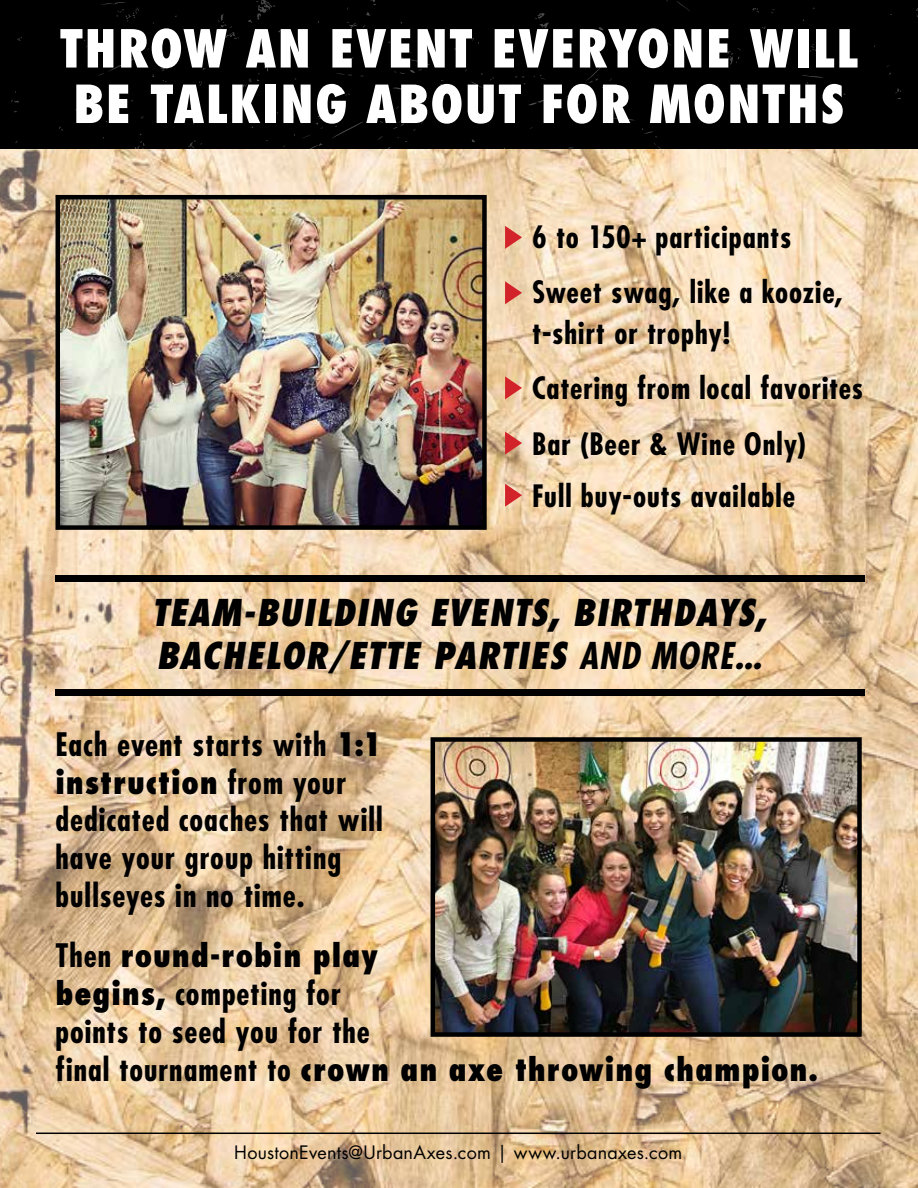
<style>
.page{position:relative;width:918px;height:1188px;background:#fff}
.page>*{position:absolute;margin:0;border:0;box-sizing:border-box;transform-origin:0 0}
.t1{font:800 condensed 51px/55.5px "Futura Std";letter-spacing:.025em;color:#fff}
.t2{font:italic 800 condensed 36px/43.2px "Futura Std";letter-spacing:.02em;color:#000}
.t3{font:700 condensed 31.5px/37.8px "Futura Std";letter-spacing:.03em;color:#000}
.t4{font:700 condensed 30px/55.5px "Futura Std";letter-spacing:.03em;color:#000}
.t5{font:18px "Futura Std";letter-spacing:.015em;color:#000}
.s1{font-weight:700}
.s2{font-weight:800}
</style>
<div class="page">
<img style="left:0;top:148px;width:918px;height:1040px">
<hr style="left:36px;top:1133px;width:845px;height:1px;background:#000">
<div style="left:0;top:0;width:918px;height:148px;background:#000"></div>
<img style="left:61px;top:200px;width:421px;height:325px">
<div style="left:56px;top:195px;width:431px;height:335px;border:4px solid #000"></div>
<div style="left:56px;top:575px;width:809px;height:6px;background:#000"></div>
<div style="left:56px;top:689px;width:809px;height:6px;background:#000"></div>
<svg style="left:336px;top:73px;width:16px;height:3px"></svg>
<svg style="left:535px;top:13px;width:14px;height:15px"></svg>
<svg style="left:181px;top:94px;width:7px;height:7px"></svg>
<svg style="left:11px;top:100px;width:8px;height:3px"></svg>
<svg style="left:248px;top:0;width:27px;height:23px"></svg>
<svg style="left:218px;top:14px;width:21px;height:25px"></svg>
<svg style="left:393px;top:87px;width:9px;height:3px"></svg>
<svg style="left:677px;top:1px;width:13px;height:10px"></svg>
<svg style="left:752px;top:8px;width:7px;height:5px"></svg>
<svg style="left:101px;top:2px;width:38px;height:20px"></svg>
<svg style="left:896px;top:88px;width:5px;height:11px"></svg>
<svg style="left:394px;top:51px;width:36px;height:23px"></svg>
<svg style="left:614px;top:118px;width:21px;height:3px"></svg>
<svg style="left:642px;top:128px;width:15px;height:9px"></svg>
<svg style="left:366px;top:12px;width:5px;height:4px"></svg>
<svg style="left:805px;top:40px;width:11px;height:12px"></svg>
<svg style="left:98px;top:48px;width:70px;height:34px"></svg>
<svg style="left:391px;top:106px;width:33px;height:25px"></svg>
<svg style="left:727px;top:48px;width:14px;height:17px"></svg>
<svg style="left:583px;top:27px;width:21px;height:9px"></svg>
<svg style="left:202px;top:45px;width:16px;height:25px"></svg>
<svg style="left:802px;top:75px;width:21px;height:9px"></svg>
<svg style="left:528px;top:99px;width:17px;height:7px"></svg>
<svg style="left:302px;top:113px;width:61px;height:35px"></svg>
<svg style="left:341px;top:22px;width:16px;height:12px"></svg>
<svg style="left:659px;top:38px;width:22px;height:13px"></svg>
<svg style="left:527px;top:46px;width:14px;height:9px"></svg>
<svg style="left:242px;top:60px;width:26px;height:32px"></svg>
<svg style="left:512px;top:76px;width:14px;height:10px"></svg>
<svg style="left:465px;top:69px;width:29px;height:25px"></svg>
<svg style="left:582px;top:65px;width:30px;height:23px"></svg>
<svg style="left:135px;top:141px;width:10px;height:8px"></svg>
<svg style="left:188px;top:140px;width:14px;height:9px"></svg>
<svg style="left:505px;top:226px;width:17px;height:23px"></svg>
<svg style="left:505px;top:281px;width:17px;height:23px"></svg>
<svg style="left:505px;top:376px;width:17px;height:23px"></svg>
<svg style="left:505px;top:484px;width:17px;height:23px"></svg>
<svg style="left:505px;top:432px;width:17px;height:23px"></svg>
<img style="left:436px;top:742px;width:421px;height:290px">
<div style="left:431px;top:737px;width:431px;height:300px;border:4px solid #000"></div>
<h1 class="t1" style="left:59px;top:21px;width:801px">THROW AN EVENT EVERYONE WILL<br>BE TALKING ABOUT FOR MONTHS</h1>
<p class="t4" style="left:532px;top:209px;width:312px">6 to 150+ participants<br>Sweet swag, like a koozie,</p>
<p class="t4" style="left:532px;top:305px;width:332px">t-shirt or trophy!<br>Catering from local favorites<br>Bar (Beer &amp; Wine Only)</p>
<p class="t4" style="left:532px;top:469px;width:265px">Full buy-outs available</p>
<p class="t2" style="left:151px;top:591px;width:617px">TEAM-BUILDING EVENTS, BIRTHDAYS,<br>BACHELOR/ETTE PARTIES <span class="s1">AND MORE...</span></p>
<p class="t3" style="left:56px;top:725px;width:329px">Each event starts with <span class="s2">1:1 instruction</span> from your dedicated coaches that will have your group hitting bullseyes in no time.</p>
<p class="t3" style="left:56px;top:937px;width:764px">Then <span class="s2">round-robin play<br>begins,</span> competing for<br>points to seed you for the<br>final tournament to <span class="s2">crown an axe throwing champion.</span></p>
<p class="t5" style="left:234px;top:1141px;width:449px">HoustonEvents@UrbanAxes.com | www.urbanaxes.com</p>
</div>
